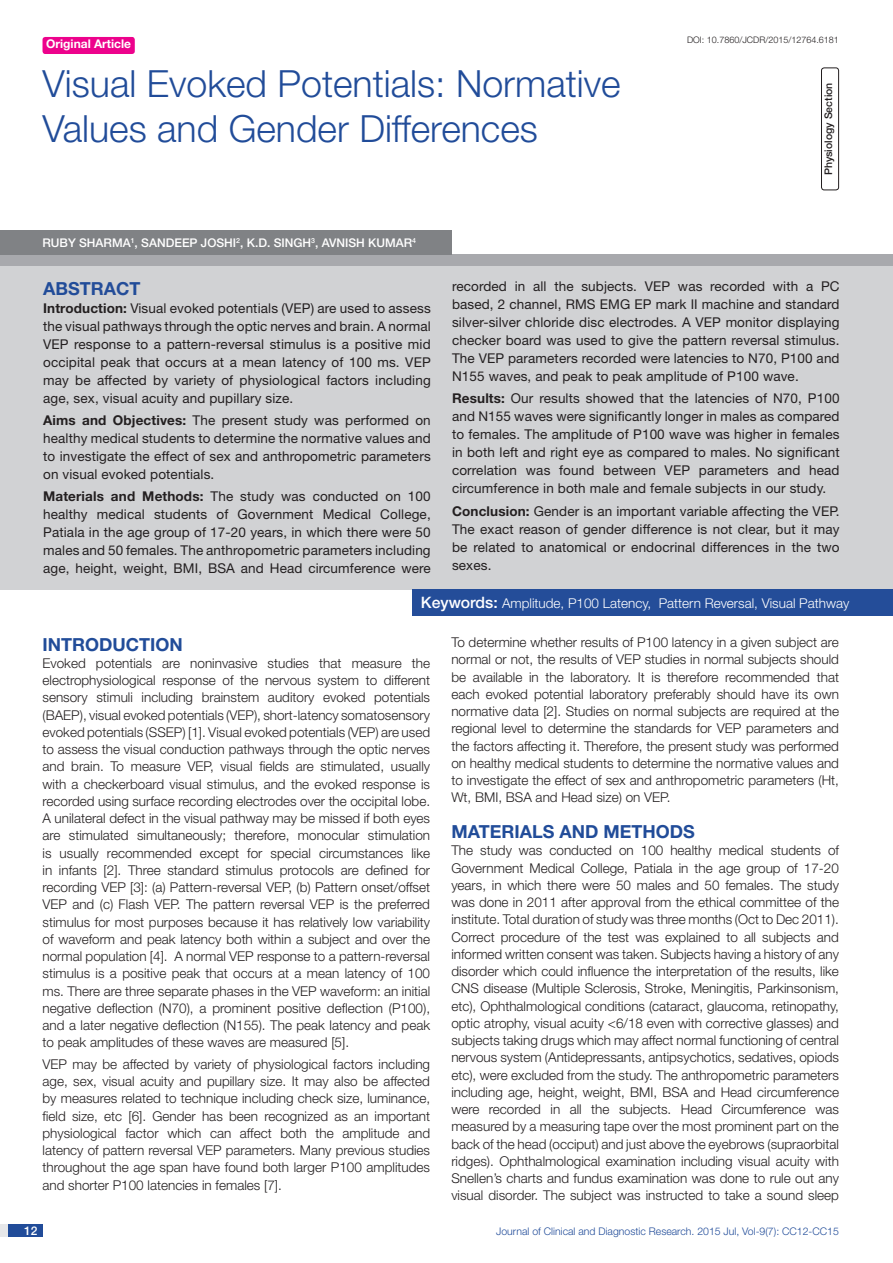
<style>
.page{position:relative;width:893px;height:1263px;background:#fff}
.page>*{position:absolute;margin:0;border:0;box-sizing:border-box;transform-origin:0 0}
.t1{font:300 37.5px/45px "Helvetica Neue";color:#214c99}
.Heading{font:700 18px "Helvetica Neue";color:#214c99}
.Abstract_head{font:700 18px "Helvetica Neue";color:#214c99}
.Body_text{font:300 13.5px/17.2px "Helvetica Neue";color:#231f20;text-align:justify}
.Abstract_Text{font:13.5px/18px "Helvetica Neue";letter-spacing:.01em;color:#231f20;text-align:justify}
.t2{font:300 13.5px "Helvetica Neue";color:#fff}
.Author{font:500 12px "Helvetica Neue";color:#fff}
.t3{font:700 12px "Helvetica Neue";color:#fff}
.t4{font:300 10.5px "Helvetica Neue";color:#214c99}
.t5{font:500 10.5px "Helvetica Neue";color:#231f20}
.DOI{font:300 9px "Helvetica Neue";color:#231f20}
.s1{color:#244d99}
.s2{font-weight:700}
.s3{font-weight:500;font-size:15.75px}
</style>
<div class="page">
<div style="left:0;top:1224px;width:43px;height:13px;background:#e6e7e9"></div>
<div style="left:8px;top:1224px;width:35px;height:13px;background:#214c99"></div>
<div style="left:43px;top:37px;width:92px;height:17px;background:#ed028c;border-radius:3px"></div>
<div style="left:0;top:254px;width:893px;height:12px;background:#a8a9ad"></div>
<div style="left:0;top:266px;width:893px;height:324px;background:#d1d2d4"></div>
<div style="left:412px;top:589px;width:481px;height:26px;background:#244d99"></div>
<div style="left:0;top:231px;width:451px;height:24px;background:#808285"></div>
<div style="left:821px;top:68px;width:18px;height:122px;border:1px solid #231f20;border-radius:3px"></div>
<p class="t3" style="left:46px;top:37px;width:87px">Original Article</p>
<p class="t1" style="left:43px;top:60px;width:580px">Visual Evoked Potentials: Normative<br>Values and Gender Differences</p>
<p class="DOI" style="left:687px;top:35px;width:153px">DOI: 10.7860/JCDR/2015/12764.6181</p>
<p class="t5" style="left:822px;top:175px;width:94px;rotate:-90deg">Physiology Section</p>
<p class="Author" style="left:43px;top:235px;width:375px">RUBY SHARMA<sup>1</sup>, SANDEEP JOSHI<sup>2</sup>, K.D. SINGH<sup>3</sup>, AVNISH KUMAR<sup>4</sup></p>
<p class="Abstract_head" style="left:43px;top:277px;width:98px">ABST<span class="s1">RAC</span>T</p>
<p class="Abstract_Text" style="left:43px;top:299px;width:389px"><span class="s2">Introduction:</span> Visual evoked potentials (VEP) are used to assess the visual pathways through the optic nerves and brain. A normal VEP response to a pattern-reversal stimulus is a positive mid occipital peak that occurs at a mean latency of 100 ms. VEP may be affected by variety of physiological factors including age, sex, visual acuity and pupillary size.</p>
<p class="Abstract_Text" style="left:43px;top:411px;width:389px"><span class="s2">Aims and Objectives:</span> The present study was performed on healthy medical students to determine the normative values and to investigate the effect of sex and anthropometric parameters on visual evoked potentials.</p>
<p class="Abstract_Text" style="left:43px;top:487px;width:389px"><span class="s2">Materials and Methods:</span> The study was conducted on 100 healthy medical students of Government Medical College, Patiala in the age group of 17-20 years, in which there were 50 males and 50 females. The anthropometric parameters including age, height, weight, BMI, BSA and Head circumference were</p>
<p class="Abstract_Text" style="left:452px;top:277px;width:389px">recorded in all the subjects. VEP was recorded with a PC based, 2 channel, RMS EMG EP mark II machine and standard silver-silver chloride disc electrodes. A VEP monitor displaying checker board was used to give the pattern reversal stimulus.<br>The VEP parameters recorded were latencies to N70, P100 and N155 waves, and peak to peak amplitude of P100 wave.</p>
<p class="Abstract_Text" style="left:452px;top:389px;width:389px"><span class="s2">Results:</span> Our results showed that the latencies of N70, P100 and N155 waves were significantly longer in males as compared to females. The amplitude of P100 wave was higher in females in both left and right eye as compared to males. No significant correlation was found between VEP parameters and head circumference in both male and female subjects in our study.</p>
<p class="Abstract_Text" style="left:452px;top:502px;width:389px"><span class="s2">Conclusion:</span> Gender is an important variable affecting the VEP.<br>The exact reason of gender difference is not clear, but it may be related to anatomical or endocrinal differences in the two sexes.</p>
<p class="t2" style="left:421px;top:595px;width:430px"><span class="s3">Keywords:</span> Amplitude, P100 Latency, Pattern Reversal, Visual Pathway</p>
<p class="Heading" style="left:43px;top:633px;width:142px">Introduction</p>
<p class="Body_text" style="left:43px;top:654px;width:389px">Evoked potentials are noninvasive studies that measure the electrophysiological response of the nervous system to different sensory stimuli including brainstem auditory evoked potentials (BAEP), visual evoked potentials (VEP), short-latency somatosensory evoked potentials (SSEP) [1]. Visual evoked potentials (VEP) are used to assess the visual conduction pathways through the optic nerves and brain. To measure VEP, visual fields are stimulated, usually with a checkerboard visual stimulus, and the evoked response is recorded using surface recording electrodes over the occipital lobe.<br>A unilateral defect in the visual pathway may be missed if both eyes are stimulated simultaneously; therefore, monocular stimulation is usually recommended except for special circumstances like in infants [2]. Three standard stimulus protocols are defined for recording VEP [3]: (a) Pattern-reversal VEP, (b) Pattern onset/offset VEP and (c) Flash VEP. The pattern reversal VEP is the preferred stimulus for most purposes because it has relatively low variability of waveform and peak latency both within a subject and over the normal population [4]. A normal VEP response to a pattern-reversal stimulus is a positive peak that occurs at a mean latency of 100 ms. There are three separate phases in the VEP waveform: an initial negative deflection (N70), a prominent positive deflection (P100), and a later negative deflection (N155). The peak latency and peak to peak amplitudes of these waves are measured [5].</p>
<p class="Body_text" style="left:43px;top:1055px;width:389px">VEP may be affected by variety of physiological factors including age, sex, visual acuity and pupillary size. It may also be affected by measures related to technique including check size, luminance, field size, etc [6]. Gender has been recognized as an important physiological factor which can affect both the amplitude and latency of pattern reversal VEP parameters. Many previous studies throughout the age span have found both larger P100 amplitudes and shorter P100 latencies in females [7].</p>
<p class="Body_text" style="left:451px;top:633px;width:389px">To determine whether results of P100 latency in a given subject are normal or not, the results of VEP studies in normal subjects should be available in the laboratory. It is therefore recommended that each evoked potential laboratory preferably should have its own normative data [2]. Studies on normal subjects are required at the regional level to determine the standards for VEP parameters and the factors affecting it. Therefore, the present study was performed on healthy medical students to determine the normative values and to investigate the effect of sex and anthropometric parameters (Ht, Wt, BMI, BSA and Head size) on VEP.</p>
<p class="Heading" style="left:451px;top:820px;width:231px">MATERIALs AND METHODS</p>
<p class="Body_text" style="left:451px;top:842px;width:389px">The study was conducted on 100 healthy medical students of Government Medical College, Patiala in the age group of 17-20 years, in which there were 50 males and 50 females. The study was done in 2011 after approval from the ethical committee of the institute. Total duration of study was three months (Oct to Dec 2011).<br>Correct procedure of the test was explained to all subjects and informed written consent was taken. Subjects having a history of any disorder which could influence the interpretation of the results, like CNS disease (Multiple Sclerosis, Stroke, Meningitis, Parkinsonism, etc), Ophthalmological conditions (cataract, glaucoma, retinopathy, optic atrophy, visual acuity &lt;6/18 even with corrective glasses) and subjects taking drugs which may affect normal functioning of central nervous system (Antidepressants, antipsychotics, sedatives, opiods etc), were excluded from the study. The anthropometric parameters including age, height, weight, BMI, BSA and Head circumference were recorded in all the subjects. Head Circumference was measured by a measuring tape over the most prominent part on the back of the head (occiput) and just above the eyebrows (supraorbital ridges). Ophthalmological examination including visual acuity with Snellen’s charts and fundus examination was done to rule out any visual disorder. The subject was instructed to take a sound sleep</p>
<p class="Author" style="left:24px;top:1223px;width:15px">12</p>
<p class="t4" style="left:496px;top:1225px;width:344px">Journal of Clinical and Diagnostic Research. 2015 Jul, Vol-9(7): CC12-CC15</p>
</div>
